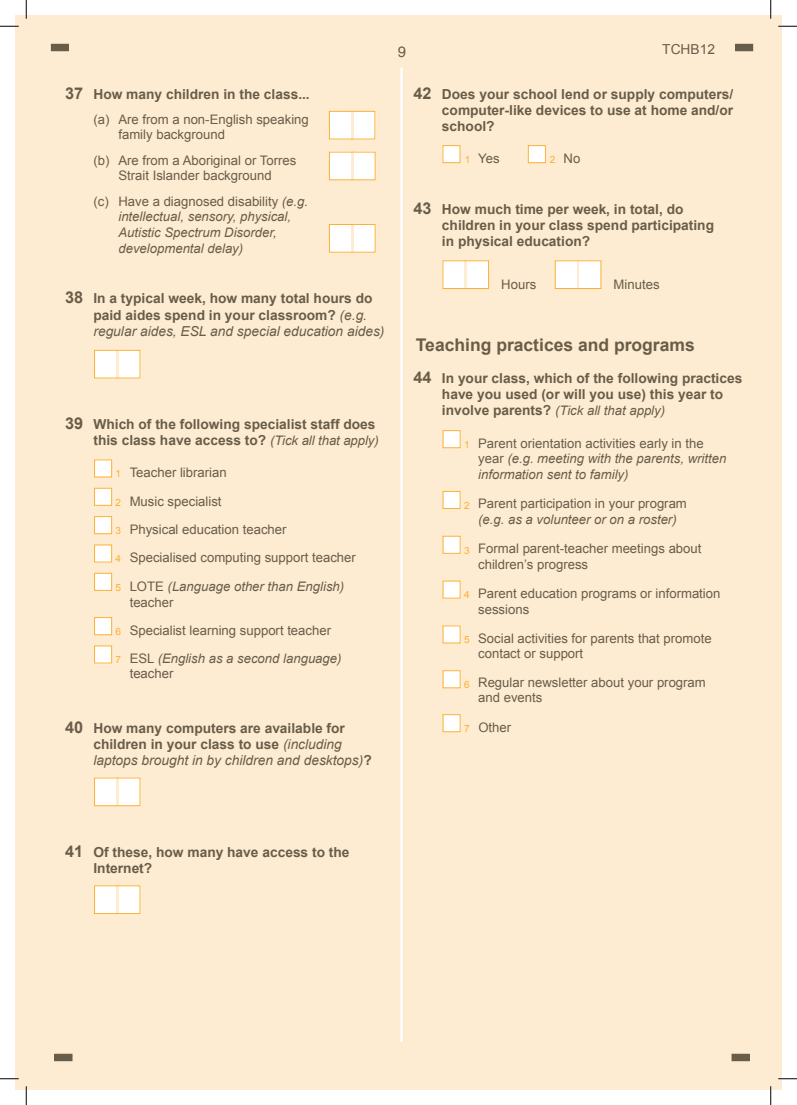
<style>
.page{position:relative;width:797px;height:1105px;background:#fff}
.page>*{position:absolute;margin:0;border:0;box-sizing:border-box;transform-origin:0 0}
.Text_10pt_plain{font:700 17.5px "Arial";color:#685d49}
.Text_10pt_plain-2{font:700 13.75px/16.2px "Arial";color:#685d49}
.t1{font:13.75px "Arial";color:#685d49}
.Text_10pt_plain-3{font:13.12px/15.6px "Arial";color:#685d49}
.Text_10pt_plain-4{font:italic 13.12px/15.6px "Arial";color:#685d49}
.Text_10pt_plain-5{font:10px "Arial";color:#fbb034}
.s1{font-size:16.25px}
.s2{font-style:normal}
.s3{font-weight:400;font-style:italic}
.s4{font-weight:400;font-style:italic;font-size:13.12px}
.s5{font-weight:700;font-style:normal;font-size:13.75px}
.s6{font-style:italic}
</style>
<div class="page">
<div style="left:27px;top:16px;width:754px;height:1073px;background:#feecd2"></div>
<div style="left:735px;top:44px;width:17px;height:7px;background:#685d49"></div>
<div style="left:51px;top:44px;width:17px;height:7px;background:#685d49"></div>
<div style="left:732px;top:1054px;width:17px;height:7px;background:#685d49"></div>
<div style="left:55px;top:1054px;width:17px;height:7px;background:#685d49"></div>
<div style="left:94px;top:350px;width:21px;height:28px;background:#fff"></div>
<div style="left:119px;top:350px;width:21px;height:28px;background:#fff"></div>
<div style="left:94px;top:350px;width:46px;height:28px;border:1px solid #fbb034"></div>
<div style="left:329px;top:111px;width:21px;height:28px;background:#fff"></div>
<div style="left:354px;top:111px;width:21px;height:28px;background:#fff"></div>
<div style="left:329px;top:111px;width:46px;height:28px;border:1px solid #fbb034"></div>
<div style="left:329px;top:152px;width:21px;height:28px;background:#fff"></div>
<div style="left:354px;top:152px;width:21px;height:28px;background:#fff"></div>
<div style="left:329px;top:224px;width:21px;height:28px;background:#fff"></div>
<div style="left:354px;top:224px;width:21px;height:28px;background:#fff"></div>
<div style="left:329px;top:224px;width:46px;height:28px;border:1px solid #fbb034"></div>
<div style="left:94px;top:885px;width:21px;height:29px;background:#fff"></div>
<div style="left:119px;top:885px;width:21px;height:29px;background:#fff"></div>
<div style="left:94px;top:885px;width:46px;height:29px;border:1px solid #fbb034"></div>
<div style="left:94px;top:778px;width:21px;height:28px;background:#fff"></div>
<div style="left:119px;top:778px;width:21px;height:28px;background:#fff"></div>
<div style="left:94px;top:778px;width:46px;height:28px;border:1px solid #fbb034"></div>
<div style="left:95px;top:545px;width:17px;height:17px;background:#fff"></div>
<div style="left:94px;top:545px;width:18px;height:17px;border:1px solid #fbb034"></div>
<div style="left:95px;top:573px;width:17px;height:17px;background:#fff"></div>
<div style="left:94px;top:573px;width:18px;height:18px;border:1px solid #fbb034"></div>
<div style="left:95px;top:618px;width:17px;height:17px;background:#fff"></div>
<div style="left:94px;top:617px;width:18px;height:18px;border:1px solid #fbb034"></div>
<div style="left:95px;top:646px;width:17px;height:17px;background:#fff"></div>
<div style="left:94px;top:646px;width:18px;height:17px;border:1px solid #fbb034"></div>
<div style="left:95px;top:460px;width:17px;height:17px;background:#fff"></div>
<div style="left:94px;top:460px;width:18px;height:17px;border:1px solid #fbb034"></div>
<div style="left:95px;top:517px;width:17px;height:17px;background:#fff"></div>
<div style="left:94px;top:516px;width:18px;height:18px;border:1px solid #fbb034"></div>
<div style="left:95px;top:488px;width:17px;height:17px;background:#fff"></div>
<div style="left:94px;top:488px;width:18px;height:18px;border:1px solid #fbb034"></div>
<hr style="left:400px;top:68px;width:3px;height:974px;background:#fff">
<div style="left:442px;top:260px;width:22px;height:29px;background:#fff"></div>
<div style="left:467px;top:260px;width:21px;height:29px;background:#fff"></div>
<div style="left:555px;top:260px;width:21px;height:29px;background:#fff"></div>
<div style="left:579px;top:260px;width:22px;height:29px;background:#fff"></div>
<div style="left:555px;top:260px;width:46px;height:29px;border:1px solid #fbb034"></div>
<div style="left:442px;top:260px;width:47px;height:29px;border:1px solid #fbb034"></div>
<div style="left:528px;top:146px;width:17px;height:17px;background:#fff"></div>
<div style="left:528px;top:145px;width:17px;height:18px;border:1px solid #fbb034"></div>
<div style="left:443px;top:146px;width:17px;height:17px;background:#fff"></div>
<div style="left:442px;top:145px;width:18px;height:18px;border:1px solid #fbb034"></div>
<div style="left:443px;top:431px;width:17px;height:17px;background:#fff"></div>
<div style="left:443px;top:430px;width:17px;height:18px;border:1px solid #fbb034"></div>
<div style="left:443px;top:671px;width:17px;height:17px;background:#fff"></div>
<div style="left:443px;top:670px;width:17px;height:18px;border:1px solid #fbb034"></div>
<div style="left:443px;top:715px;width:17px;height:17px;background:#fff"></div>
<div style="left:443px;top:714px;width:17px;height:18px;border:1px solid #fbb034"></div>
<div style="left:443px;top:536px;width:17px;height:17px;background:#fff"></div>
<div style="left:443px;top:536px;width:17px;height:18px;border:1px solid #fbb034"></div>
<div style="left:443px;top:581px;width:17px;height:17px;background:#fff"></div>
<div style="left:443px;top:626px;width:17px;height:17px;background:#fff"></div>
<div style="left:443px;top:491px;width:17px;height:17px;background:#fff"></div>
<div style="left:443px;top:491px;width:17px;height:18px;border:1px solid #fbb034"></div>
<svg style="left:778px;top:25px;width:19px;height:2px"></svg>
<svg style="left:778px;top:1078px;width:19px;height:1px"></svg>
<svg style="left:0;top:0;width:27px;height:1105px"></svg>
<svg style="left:770px;top:0;width:1px;height:19px"></svg>
<svg style="left:770px;top:1086px;width:1px;height:19px"></svg>
<svg style="left:398px;top:46px;width:7px;height:11px"></svg>
<p class="Text_10pt_plain-2" style="left:65px;top:86px;width:246px"><span class="s1">37</span> How many children in the class...</p>
<p class="Text_10pt_plain-3" style="left:118px;top:111px;width:192px;text-indent:-25px">(a) Are from a non‑English speaking family background</p>
<p class="Text_10pt_plain-3" style="left:94px;top:152px;width:204px;text-align:center">(b) Are from a Aboriginal or Torres<br>Strait Islander background</p>
<p class="Text_10pt_plain-4" style="left:118px;top:193px;width:191px;text-indent:-25px"><span class="s2">(c) Have a diagnosed disability</span> (e.g. intellectual, sensory, physical,<br>Autistic Spectrum Disorder, developmental delay)</p>
<p class="Text_10pt_plain-2" style="left:93px;top:291px;width:292px;text-indent:-28px"><span class="s1">38</span> In a typical week, how many total hours do paid aides spend in your classroom? <span class="s3">(e.g. regular aides, ESL and special education aides)</span></p>
<p class="Text_10pt_plain-2" style="left:65px;top:417px;width:315px;text-align:right"><span class="s1">39</span> Which of the following specialist staff does this class have access to? <span class="s4">(Tick all that apply)</span></p>
<p class="Text_10pt_plain-5" style="left:115px;top:467px;width:7px">1</p>
<p class="Text_10pt_plain-3" style="left:130px;top:465px;width:99px">Teacher librarian</p>
<p class="Text_10pt_plain-5" style="left:115px;top:496px;width:7px">2</p>
<p class="Text_10pt_plain-3" style="left:130px;top:493px;width:93px">Music specialist</p>
<p class="Text_10pt_plain-5" style="left:115px;top:524px;width:7px">3</p>
<p class="Text_10pt_plain-3" style="left:130px;top:522px;width:158px">Physical education teacher</p>
<p class="Text_10pt_plain-5" style="left:115px;top:552px;width:7px">4</p>
<p class="Text_10pt_plain-3" style="left:130px;top:550px;width:228px">Specialised computing support teacher</p>
<p class="Text_10pt_plain-5" style="left:115px;top:581px;width:7px">5</p>
<p class="Text_10pt_plain-4" style="left:130px;top:579px;width:216px"><span class="s2">LOTE</span> (Language other than English) <span class="s2">teacher</span></p>
<p class="Text_10pt_plain-5" style="left:115px;top:625px;width:7px">6</p>
<p class="Text_10pt_plain-3" style="left:130px;top:623px;width:203px">Specialist learning support teacher</p>
<p class="Text_10pt_plain-5" style="left:115px;top:653px;width:7px">7</p>
<p class="Text_10pt_plain-4" style="left:130px;top:650px;width:213px"><span class="s2">ESL</span> (English as a second language) <span class="s2">teacher</span></p>
<p class="Text_10pt_plain-2" style="left:93px;top:720px;width:280px;text-indent:-28px"><span class="s1">40</span> How many computers are available for children in your class to use <span class="s3">(including laptops brought in by children and desktops)</span>?</p>
<p class="t1" style="left:662px;top:40px;width:54px">TCHB12</p>
<p class="Text_10pt_plain-2" style="left:442px;top:86px;width:293px;text-align:justify;text-indent:-28px"><span class="s1">42</span> Does your school lend or supply computers/ computer‑like devices to use at home and/or school?</p>
<p class="Text_10pt_plain-5" style="left:464px;top:153px;width:7px">1</p>
<p class="Text_10pt_plain-3" style="left:478px;top:151px;width:23px">Yes</p>
<p class="Text_10pt_plain-5" style="left:550px;top:153px;width:7px">2</p>
<p class="Text_10pt_plain-3" style="left:563px;top:151px;width:18px">No</p>
<p class="Text_10pt_plain-2" style="left:442px;top:201px;width:274px;text-indent:-28px"><span class="s1">43</span> How much time per week, in total, do children in your class spend participating in physical education?</p>
<p class="Text_10pt_plain-3" style="left:501px;top:277px;width:37px">Hours</p>
<p class="Text_10pt_plain-3" style="left:613px;top:277px;width:47px">Minutes</p>
<p class="Text_10pt_plain" style="left:416px;top:333px;width:280px">Teaching practices and programs</p>
<p class="Text_10pt_plain-2" style="left:442px;top:370px;width:302px;text-indent:-28px"><span class="s1">44</span> In your class, which of the following practices have you used (or will you use) this year to</p>
<p class="Text_10pt_plain-4" style="left:442px;top:403px;width:225px"><span class="s5">involve parents?</span> (Tick all that apply)</p>
<p class="Text_10pt_plain-5" style="left:464px;top:438px;width:7px">1</p>
<p class="Text_10pt_plain-4" style="left:478px;top:436px;width:250px"><span class="s2">Parent orientation activities early in the year</span> (e.g. meeting with the parents, written information sent to family)</p>
<p class="Text_10pt_plain-5" style="left:464px;top:499px;width:7px">2</p>
<p class="Text_10pt_plain-3" style="left:478px;top:496px;width:210px">Parent participation in your program <span class="s6">(e.g. as a volunteer or on a roster)</span></p>
<p class="Text_10pt_plain-5" style="left:464px;top:544px;width:7px">3</p>
<p class="Text_10pt_plain-3" style="left:478px;top:541px;width:225px">Formal parent‑teacher meetings about children’s progress</p>
<p class="Text_10pt_plain-5" style="left:464px;top:588px;width:7px">4</p>
<p class="Text_10pt_plain-3" style="left:478px;top:586px;width:244px">Parent education programs or information sessions</p>
<p class="Text_10pt_plain-5" style="left:464px;top:633px;width:7px">5</p>
<p class="Text_10pt_plain-3" style="left:478px;top:630px;width:235px">Social activities for parents that promote contact or support</p>
<p class="Text_10pt_plain-5" style="left:464px;top:678px;width:7px">6</p>
<p class="Text_10pt_plain-3" style="left:478px;top:674px;width:229px">Regular newsletter about your program and events</p>
<p class="Text_10pt_plain-5" style="left:464px;top:722px;width:7px">7</p>
<p class="Text_10pt_plain-3" style="left:478px;top:720px;width:34px">Other</p>
<p class="Text_10pt_plain-2" style="left:93px;top:844px;width:257px;text-indent:-28px"><span class="s1">41</span> Of these, how many have access to the<br>Internet?</p>
</div>
